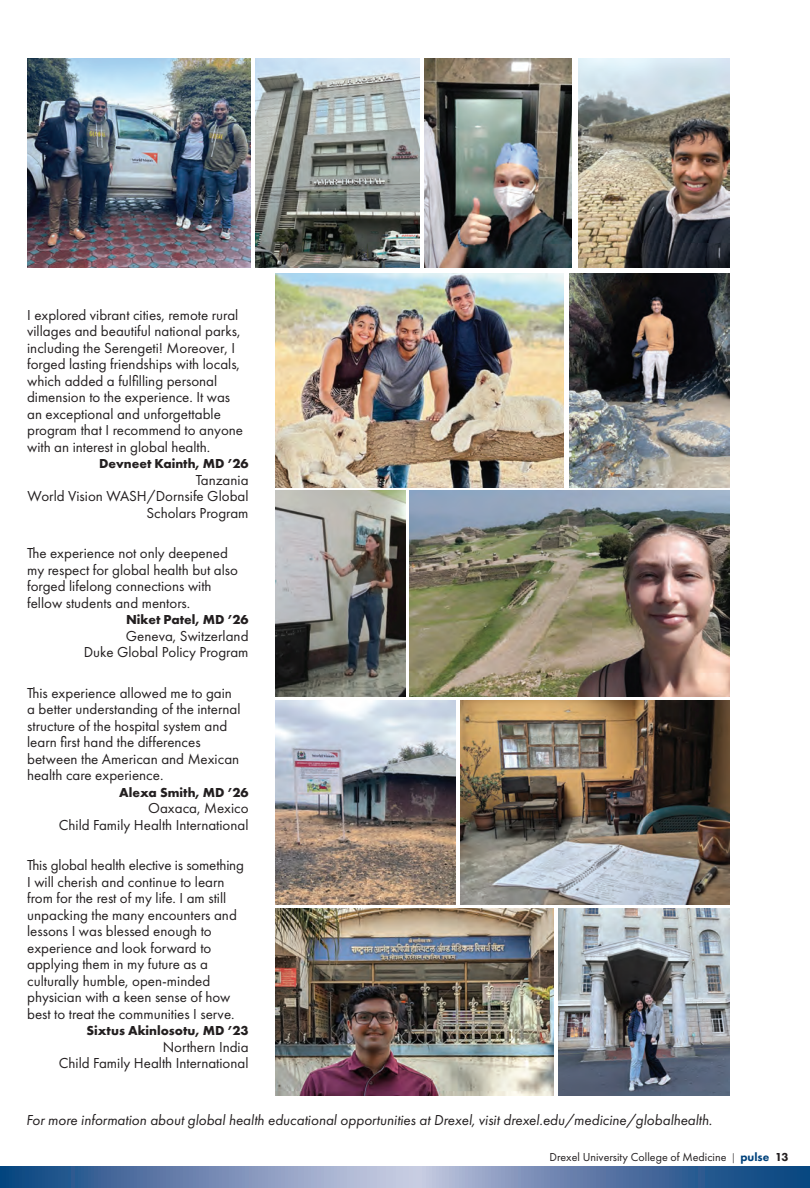
<style>
.page{position:relative;width:810px;height:1188px;background:#fff}
.page>*{position:absolute;margin:0;border:0;box-sizing:border-box;transform-origin:0 0}
.t1{font:15px/16.5px "Futura PT";color:#231f20}
.t2{font:italic 15px "Futura PT";color:#231f20}
.t3{font:700 13.5px "Futura PT";color:#231f20}
.t4{font:12px "Futura PT";color:#231f20}
.s1{font-family:"Miller Text";font-size:10.5px}
.s2{font-weight:800;color:#01427c}
.s3{font-weight:800}
</style>
<div class="page">
<svg style="left:1px;top:1167px;width:809px;height:21px;background:#6481ad"></svg>
<img style="left:569px;top:274px;width:160px;height:214px">
<img style="left:275px;top:908px;width:278px;height:187px">
<img style="left:27px;top:59px;width:223px;height:209px">
<img style="left:410px;top:491px;width:319px;height:205px">
<img style="left:460px;top:700px;width:269px;height:204px">
<img style="left:578px;top:59px;width:151px;height:209px">
<img style="left:275px;top:274px;width:288px;height:214px">
<img style="left:275px;top:700px;width:181px;height:204px">
<img style="left:256px;top:59px;width:163px;height:209px">
<img style="left:424px;top:59px;width:148px;height:209px">
<img style="left:276px;top:491px;width:129px;height:205px">
<img style="left:559px;top:908px;width:170px;height:187px">
<svg style="left:0;top:1167px;width:1px;height:21px"></svg>
<p class="t1" style="left:27px;top:306px;width:217px">I explored vibrant cities, remote rural villages and beautiful national parks, including the Serengeti! Moreover, I forged lasting friendships with locals, which added a fulfilling personal dimension to the experience. It was an exceptional and unforgettable program that I recommend to anyone with an interest in global health.</p>
<p class="t3" style="left:99px;top:455px;width:151px">Devneet Kainth, MD ’26</p>
<p class="t1" style="left:28px;top:471px;width:222px;text-align:right">Tanzania<br>World Vision WASH/Dornsife Global<br>Scholars Program</p>
<p class="t1" style="left:27px;top:545px;width:212px">The experience not only deepened my respect for global health but also forged lifelong connections with fellow students and mentors.</p>
<p class="t3" style="left:126px;top:611px;width:124px">Niket Patel, MD ’26</p>
<p class="t1" style="left:84px;top:627px;width:166px;text-align:right">Geneva, Switzerland<br>Duke Global Policy Program</p>
<p class="t1" style="left:27px;top:684px;width:215px">This experience allowed me to gain a better understanding of the internal structure of the hospital system and learn first hand the differences between the American and Mexican health care experience.</p>
<p class="t3" style="left:119px;top:783px;width:131px">Alexa Smith, MD ’26</p>
<p class="t1" style="left:59px;top:800px;width:191px;text-align:right">Oaxaca, Mexico<br>Child Family Health International</p>
<p class="t1" style="left:27px;top:857px;width:218px">This global health elective is something I will cherish and continue to learn from for the rest of my life. I am still unpacking the many encounters and lessons I was blessed enough to experience and look forward to applying them in my future as a culturally humble, open-minded physician with a keen sense of how best to treat the communities I serve.</p>
<p class="t3" style="left:86px;top:1022px;width:164px">Sixtus Akinlosotu, MD ’23</p>
<p class="t1" style="left:59px;top:1038px;width:191px;text-align:right">Northern India<br>Child Family Health International</p>
<p class="t2" style="left:26px;top:1111px;width:688px">For more information about global health educational opportunities at Drexel, visit drexel.edu/medicine/globalhealth.</p>
<p class="t4" style="left:550px;top:1150px;width:240px">Drexel University College of Medicine <span class="s1">|</span> <span class="s2">pulse</span> <span class="s3">13</span></p>
</div>
